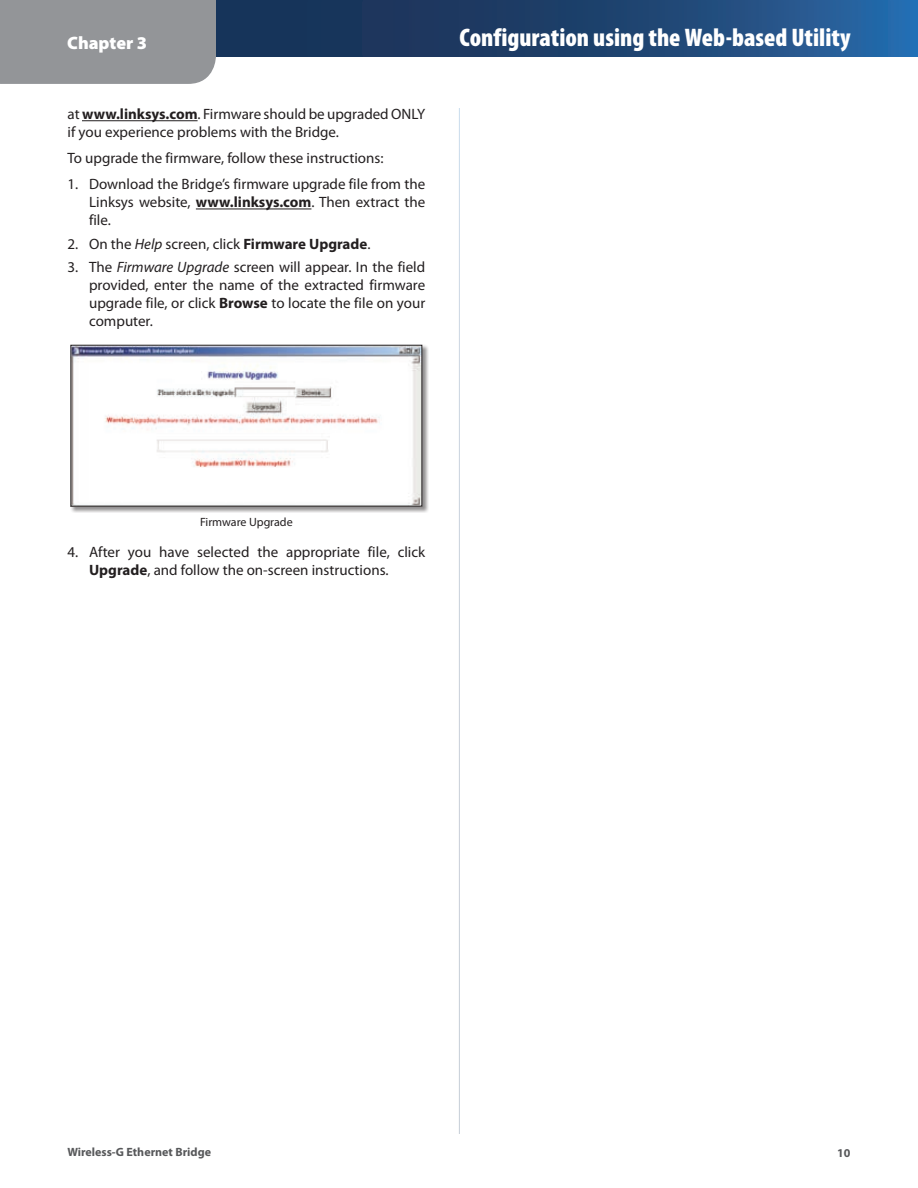
<style>
.page{position:relative;width:918px;height:1188px;background:#fff}
.page>*{position:absolute;margin:0;border:0;box-sizing:border-box;transform-origin:0 0}
.t1{font:900 condensed 25.5px "Myriad Pro";color:#fff}
.t2{font:900 18px "Myriad Pro";color:#fff}
.t3{font:15px/18px "Myriad Pro";color:#231f20}
.t4{font:700 12px "Myriad Pro";color:#57585a}
.t5{font:12px "Myriad Pro";color:#231f20}
.s1{font-weight:700}
.s2{font-style:italic}
</style>
<div class="page">
<div style="left:0;top:0;width:216px;height:84px;background:#939598"></div>
<svg style="left:219px;top:3px;width:696px;height:51px;background:#1e4472"></svg>
<hr style="left:82px;top:120px;width:116px;height:1px;background:#231f20">
<hr style="left:196px;top:209px;width:115px;height:1px;background:#231f20">
<div style="left:70px;top:345px;width:359px;height:168px;background:#231f20;opacity:.5"></div>
<img style="left:72px;top:347px;width:348px;height:158px">
<div style="left:70px;top:345px;width:352px;height:162px;border:1px solid #231f20"></div>
<p class="t2" style="left:67px;top:30px;width:82px">Chapter 3</p>
<h1 class="t1" style="left:459px;top:21px;width:393px">Configuration using the Web-based Utility</h1>
<p class="t3" style="left:68px;top:106px;width:359px">at <span class="s1">www.linksys.com</span>. Firmware should be upgraded ONLY if you experience problems with the Bridge.</p>
<p class="t3" style="left:68px;top:150px;width:318px">To upgrade the firmware, follow these instructions:</p>
<p class="t3" style="left:89px;top:176px;width:338px;text-align:justify;text-indent:-22px">1. Download the Bridge’s firmware upgrade file from the Linksys website, <span class="s1">www.linksys.com</span>. Then extract the file.</p>
<p class="t3" style="left:68px;top:235px;width:305px">2. On the <span class="s2">Help</span> screen, click <span class="s1">Firmware Upgrade</span>.</p>
<p class="t3" style="left:89px;top:259px;width:338px;text-align:justify;text-indent:-22px">3. The <span class="s2">Firmware Upgrade</span> screen will appear. In the field provided, enter the name of the extracted firmware upgrade file, or click <span class="s1">Browse</span> to locate the file on your computer.</p>
<p class="t5" style="left:200px;top:515px;width:94px">Firmware Upgrade</p>
<p class="t3" style="left:89px;top:544px;width:338px;text-indent:-22px">4. After you have selected the appropriate file, click<br><span class="s1">Upgrade</span>, and follow the on-screen instructions.</p>
<p class="t4" style="left:68px;top:1145px;width:145px">Wireless-G Ethernet Bridge</p>
<p class="t4" style="left:837px;top:1147px;width:15px">10</p>
</div>
